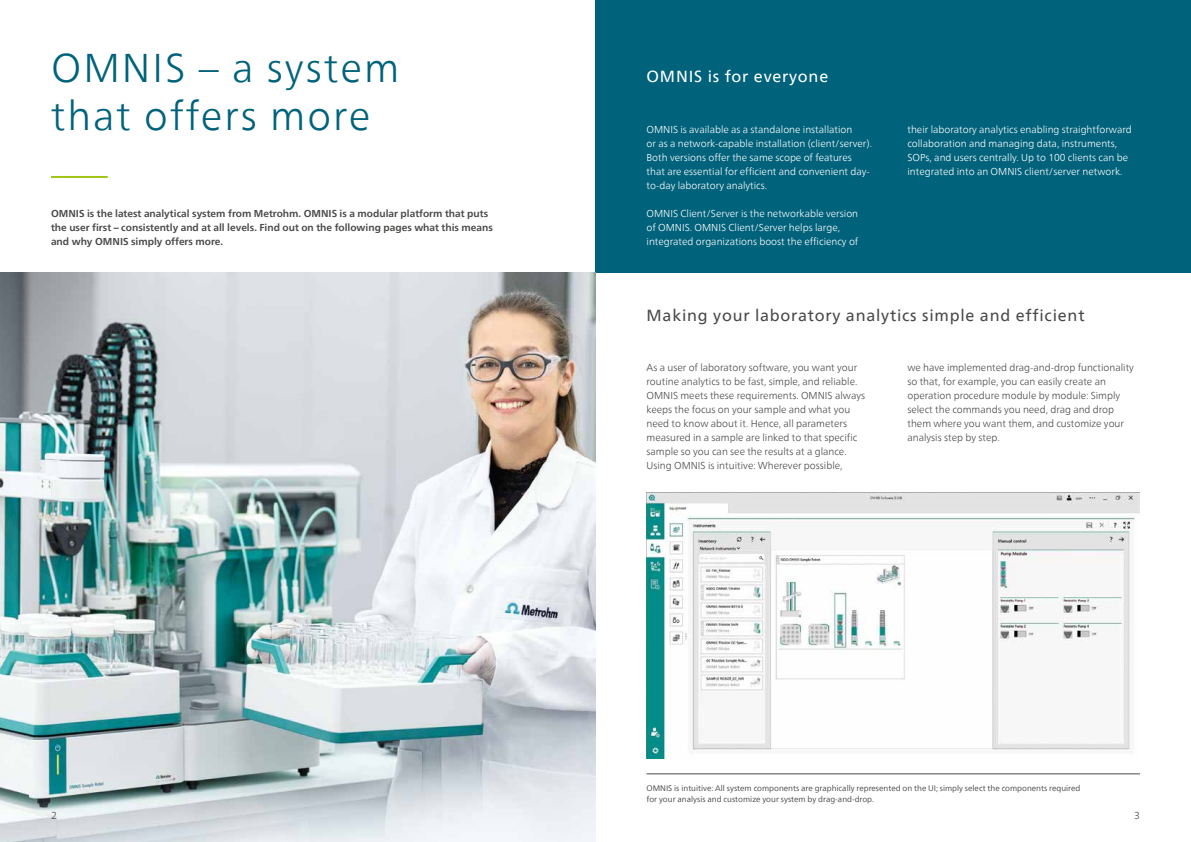
<style>
.page{position:relative;width:1191px;height:842px;background:#fff}
.page>*{position:absolute;margin:0;border:0;box-sizing:border-box;transform-origin:0 0}
.t1{font:300 40px/48px "Neue Frutiger World";letter-spacing:.05em;color:#00627b}
.t2{font:16px "Neue Frutiger World";letter-spacing:.05em;color:#4a4a49}
.t3{font:16px "Neue Frutiger World";letter-spacing:.05em;color:#fff}
.t4{font:300 10px/14px "Neue Frutiger World";color:#4a4a49}
.t5{font:300 10px/14px "Neue Frutiger World";color:#fff}
.t6{font:700 10px/14px "Neue Frutiger World";color:#4a4a49}
.t7{font:8px/11px "Neue Frutiger World";color:#4a4a49}
</style>
<div class="page">
<div style="left:595px;top:0;width:596px;height:273px;background:#00627b"></div>
<hr style="left:646px;top:774px;width:494px;height:1px;background:#4a4a49">
<img style="left:646px;top:492px;width:494px;height:267px">
<img style="left:0;top:273px;width:595px;height:569px">
<hr style="left:51px;top:176px;width:57px;height:2px;background:#a2c617">
<h1 class="t1" style="left:51px;top:44px;width:350px">OMNIS – a system that offers more</h1>
<p class="t6" style="left:51px;top:206px;width:443px">OMNIS is the latest analytical system from Metrohm. OMNIS is a modular platform that puts the user first – consistently and at all levels. Find out on the following pages what this means and why OMNIS simply offers more.</p>
<p class="t4" style="left:51px;top:808px;width:7px">2</p>
<h2 class="t3" style="left:646px;top:64px;width:183px">OMNIS is for everyone</h2>
<p class="t5" style="left:646px;top:122px;width:227px">OMNIS is available as a standalone installation<br>or as a network-capable installation (client/server).<br>Both versions offer the same scope of features that are essential for efficient and convenient day&shy;to-day laboratory analytics.</p>
<p class="t5" style="left:646px;top:206px;width:213px">OMNIS Client/Server is the networkable version of OMNIS. OMNIS Client/Server helps large, integrated organizations boost the efficiency of</p>
<p class="t5" style="left:907px;top:122px;width:226px">their laboratory analytics enabling straightforward collaboration and managing data, instruments, SOPs, and users centrally. Up to 100 clients can be integrated into an OMNIS client/server network.</p>
<h2 class="t2" style="left:646px;top:303px;width:439px">Making your laboratory analytics simple and efficient</h2>
<p class="t4" style="left:646px;top:360px;width:220px">As a user of laboratory software, you want your routine analytics to be fast, simple, and reliable.<br>OMNIS meets these requirements. OMNIS always keeps the focus on your sample and what you need to know about it. Hence, all parameters measured in a sample are linked to that specific sample so you can see the results at a glance.<br>Using OMNIS is intuitive: Wherever possible,</p>
<p class="t4" style="left:907px;top:360px;width:228px">we have implemented drag-and-drop functionality so that, for example, you can easily create an operation procedure module by module: Simply select the commands you need, drag and drop them where you want them, and customize your analysis step by step.</p>
<p class="t7" style="left:646px;top:783px;width:435px">OMNIS is intuitive: All system components are graphically represented on the UI; simply select the components required for your analysis and customize your system by drag-and-drop.</p>
<p class="t4" style="left:1134px;top:808px;width:7px">3</p>
</div>
